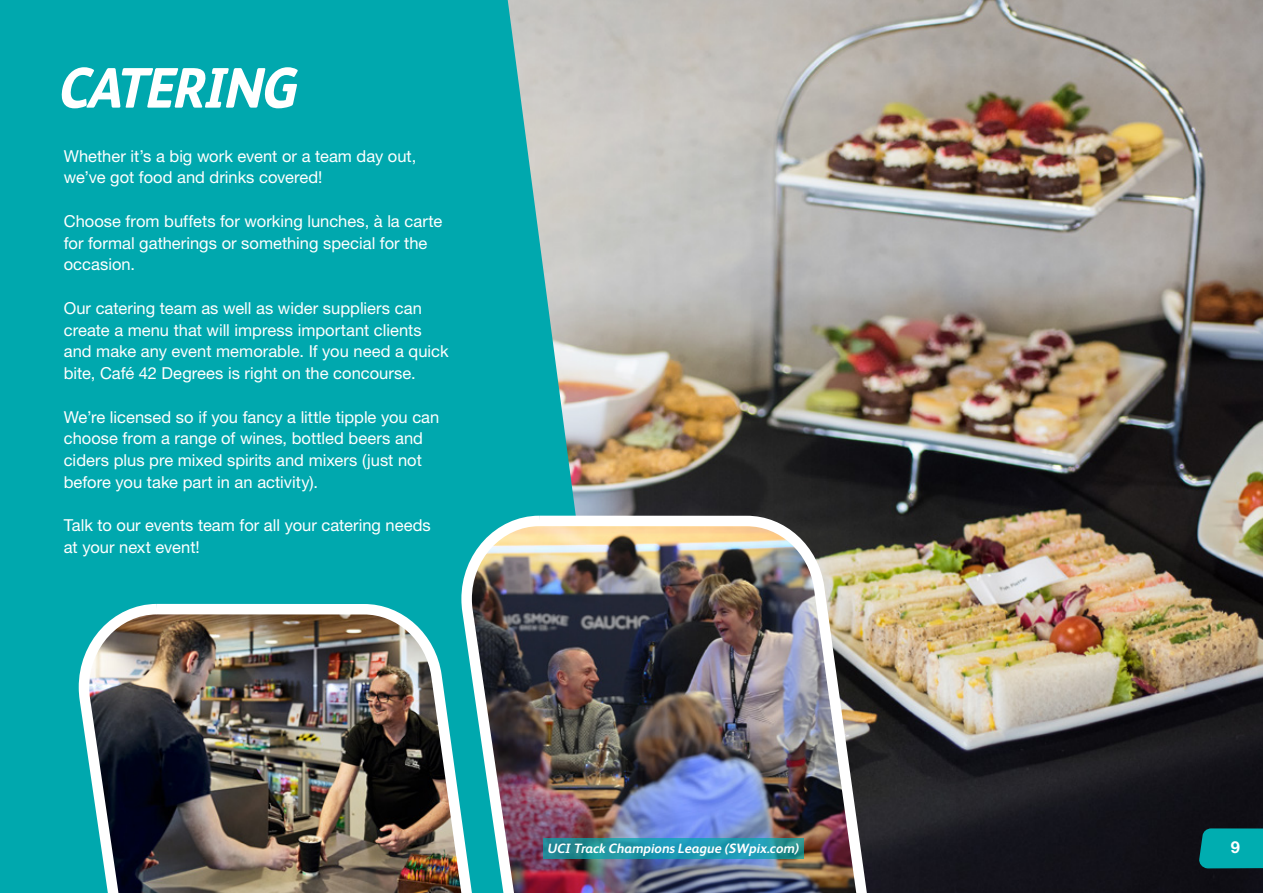
<style>
.page{position:relative;width:1263px;height:893px;background:#fff}
.page>*{position:absolute;margin:0;border:0;box-sizing:border-box;transform-origin:0 0}
.t1{font:italic 800 57px "FS Albert";color:#fff;scale:.9 1}
.t2{font:16.5px/21.8px "Helvetica Neue LT Std";color:#fff}
.t3{font:700 16.5px "Helvetica Neue LT Pro";color:#fff}
.t4{font:italic 700 13.5px "FS Albert";color:#fff}
</style>
<div class="page">
<img style="left:921px;top:0;width:342px;height:893px">
<div style="left:0;top:0;width:72px;height:893px;background:#00a8ae"></div>
<img style="left:72px;top:0;width:383px;height:893px">
<img style="left:455px;top:0;width:466px;height:893px">
<div style="left:1199px;top:828px;width:64px;height:40px;background:#00adb0"></div>
<svg style="left:543px;top:838px;width:261px;height:21px"></svg>
<h1 class="t1" style="left:56px;top:47px;width:285px">CATERING</h1>
<p class="t2" style="left:64px;top:145px;width:354px">Whether it’s a big work event or a team day out, we’ve got food and drinks covered!</p>
<p class="t2" style="left:64px;top:210px;width:380px">Choose from buffets for working lunches, à la carte for formal gatherings or something special for the occasion.</p>
<p class="t2" style="left:64px;top:297px;width:386px">Our catering team as well as wider suppliers can create a menu that will impress important clients and make any event memorable. If you need a quick bite, Café 42 Degrees is right on the concourse.</p>
<p class="t2" style="left:64px;top:406px;width:377px">We’re licensed so if you fancy a little tipple you can choose from a range of wines, bottled beers and ciders plus pre mixed spirits and mixers (just not before you take part in an activity).</p>
<p class="t2" style="left:64px;top:514px;width:369px">Talk to our events team for all your catering needs at your next event!</p>
<p class="t4" style="left:548px;top:839px;width:253px">UCI Track Champions League (SWpix.com)</p>
<p class="t3" style="left:1231px;top:837px;width:11px">9</p>
</div>
